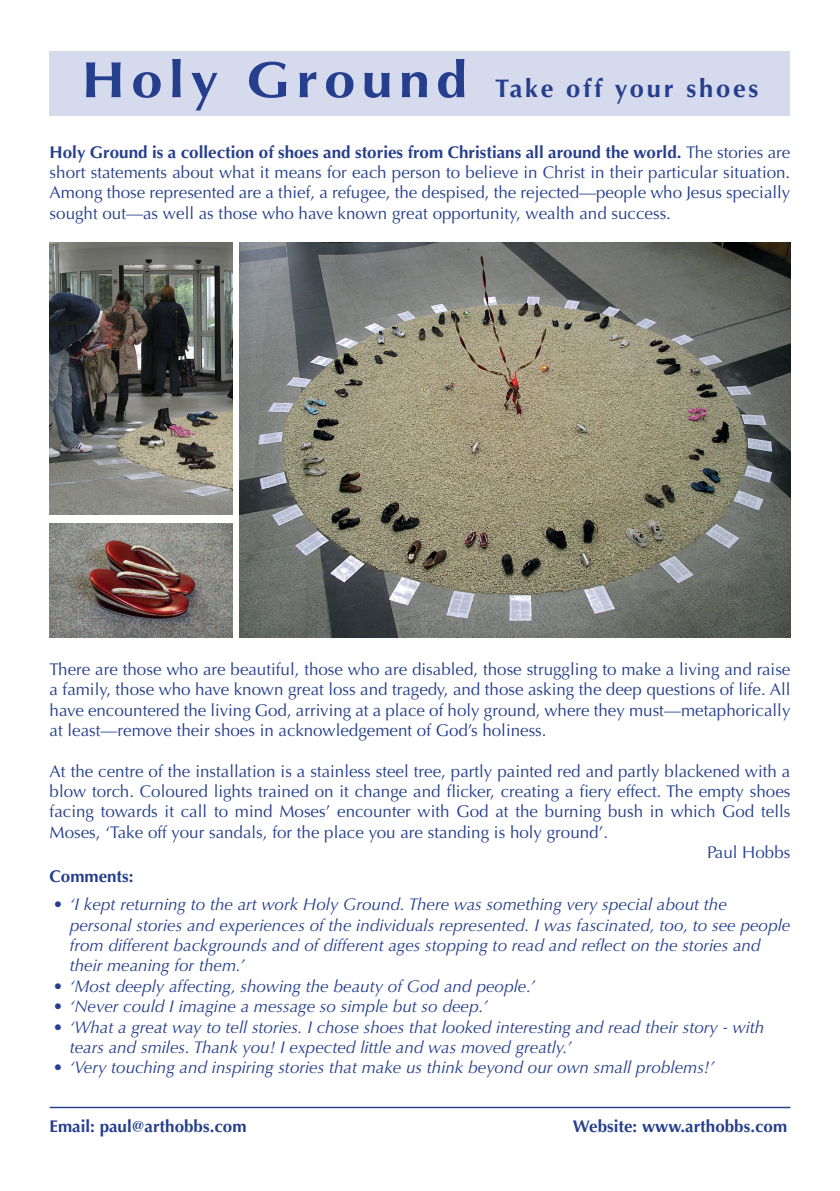
<style>
.page{position:relative;width:840px;height:1191px;background:#fff}
.page>*{position:absolute;margin:0;border:0;box-sizing:border-box;transform-origin:0 0}
.heading_1{font:700 25.4px "Optima";letter-spacing:.11em;color:#253f8e}
.t1{font:17px/20.4px "Optima";color:#253f8e;text-align:justify}
.t2{font:italic 17px/20.4px "Optima";color:#253f8e}
.t3{font:700 17px "Optima";color:#253f8e}
.s1{font-size:51px}
.s2{font-weight:700}
</style>
<div class="page">
<div style="left:50px;top:51px;width:739px;height:64px;background:#d5daec"></div>
<img style="left:240px;top:242px;width:549px;height:395px">
<img style="left:50px;top:523px;width:182px;height:114px">
<img style="left:50px;top:242px;width:182px;height:273px">
<hr style="left:50px;top:1106px;width:740px;height:2px;background:#253f8e">
<p class="heading_1" style="left:81px;top:74px;width:678px"><span class="s1">Holy Ground</span> Take off your shoes</p>
<p class="t1" style="left:50px;top:142px;width:742px"><span class="s2">Holy Ground is a collection of shoes and stories from Christians all around the world.</span> The stories are short statements about what it means for each person to believe in Christ in their particular situation.<br>Among those represented are a thief, a refugee, the despised, the rejected—people who Jesus specially sought out—as well as those who have known great opportunity, wealth and success.</p>
<p class="t1" style="left:50px;top:659px;width:742px">There are those who are beautiful, those who are disabled, those struggling to make a living and raise a family, those who have known great loss and tragedy, and those asking the deep questions of life. All have encountered the living God, arriving at a place of holy ground, where they must—metaphorically at least—remove their shoes in acknowledgement of God’s holiness.</p>
<p class="t1" style="left:50px;top:761px;width:741px">At the centre of the installation is a stainless steel tree, partly painted red and partly blackened with a blow torch. Coloured lights trained on it change and flicker, creating a fiery effect. The empty shoes facing towards it call to mind Moses’ encounter with God at the burning bush in which God tells Moses, ‘Take off your sandals, for the place you are standing is holy ground’.</p>
<p class="t1" style="left:706px;top:842px;width:85px">Paul Hobbs</p>
<p class="t3" style="left:50px;top:866px;width:85px">Comments:</p>
<p class="t2" style="left:70px;top:894px;width:721px;text-indent:-16px">• ‘I kept returning to the art work Holy Ground. There was something very special about the personal stories and experiences of the individuals represented. I was fascinated, too, to see people from different backgrounds and of different ages stopping to read and reflect on the stories and their meaning for them.’</p>
<p class="t2" style="left:54px;top:976px;width:482px">• ‘Most deeply affecting, showing the beauty of God and people.’</p>
<p class="t2" style="left:54px;top:996px;width:435px">• ‘Never could I imagine a message so simple but so deep.’</p>
<p class="t2" style="left:70px;top:1016px;width:695px;text-indent:-16px">• ‘What a great way to tell stories. I chose shoes that looked interesting and read their story - with tears and smiles. Thank you! I expected little and was moved greatly.’</p>
<p class="t2" style="left:54px;top:1057px;width:661px">• ‘Very touching and inspiring stories that make us think beyond our own small problems!’</p>
<p class="t3" style="left:50px;top:1116px;width:198px">Email: paul@arthobbs.com</p>
<p class="t3" style="left:572px;top:1116px;width:216px">Website: www.arthobbs.com</p>
</div>
